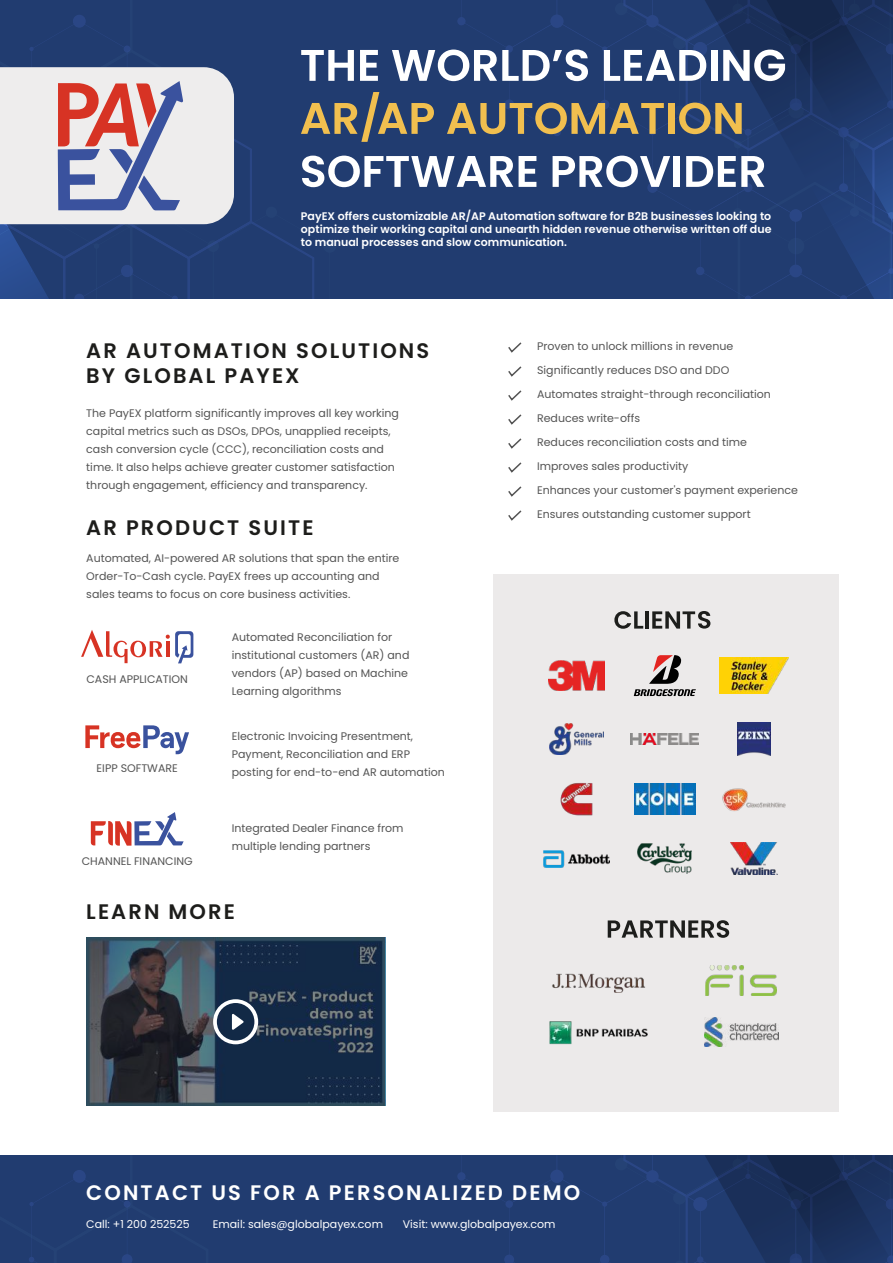
<style>
.page{position:relative;width:893px;height:1263px;background:#fff}
.page>*{position:absolute;margin:0;border:0;box-sizing:border-box;transform-origin:0 0}
.t1{font:600 21px/25.2px "Poppins";letter-spacing:.1em;color:#1d1d1b}
.t2{font:600 21px "Poppins";letter-spacing:.1em;color:#fff}
.t3{font:10.95px/18px "Poppins";color:#545454}
.t4{font:600 10.95px/13.2px "Poppins";color:#fff;text-align:justify}
.t5{font:10.95px "Poppins";color:#fff}
</style>
<div class="page">
<div style="left:0;top:1155px;width:892px;height:108px;background:#213c70"></div>
<div style="left:457px;top:1172px;width:9px;height:8px;background:#2a4685;border-radius:50%"></div>
<svg style="left:29px;top:1170px;width:103px;height:93px"></svg>
<svg style="left:463px;top:1155px;width:429px;height:108px"></svg>
<svg style="left:0;top:0;width:892px;height:298px;background:#495b82"></svg>
<svg style="left:508px;top:342px;width:14px;height:11px"></svg>
<svg style="left:508px;top:366px;width:14px;height:11px"></svg>
<svg style="left:508px;top:390px;width:14px;height:11px"></svg>
<svg style="left:508px;top:414px;width:14px;height:11px"></svg>
<svg style="left:508px;top:438px;width:14px;height:11px"></svg>
<svg style="left:508px;top:462px;width:14px;height:11px"></svg>
<svg style="left:508px;top:486px;width:14px;height:11px"></svg>
<svg style="left:508px;top:510px;width:14px;height:11px"></svg>
<div style="left:494px;top:574px;width:344px;height:538px;background:#eceaea"></div>
<img style="left:638px;top:843px;width:54px;height:31px">
<img style="left:731px;top:843px;width:46px;height:31px">
<img style="left:543px;top:850px;width:67px;height:17px">
<img style="left:634px;top:784px;width:61px;height:31px">
<img style="left:722px;top:788px;width:64px;height:23px">
<img style="left:560px;top:783px;width:33px;height:33px">
<img style="left:737px;top:722px;width:34px;height:34px">
<img style="left:631px;top:734px;width:68px;height:10px">
<img style="left:550px;top:723px;width:53px;height:32px">
<img style="left:549px;top:661px;width:55px;height:29px">
<img style="left:720px;top:658px;width:68px;height:36px">
<svg style="left:634px;top:655px;width:62px;height:41px"></svg>
<svg style="left:614px;top:611px;width:29px;height:18px"></svg>
<hr style="left:645px;top:611px;width:4px;height:18px;background:#1d1e1c">
<svg style="left:652px;top:611px;width:58px;height:18px"></svg>
<svg style="left:608px;top:920px;width:121px;height:18px"></svg>
<img style="left:549px;top:1021px;width:99px;height:24px">
<img style="left:706px;top:966px;width:70px;height:29px">
<img style="left:552px;top:973px;width:93px;height:20px">
<img style="left:704px;top:1018px;width:74px;height:29px">
<svg style="left:86px;top:938px;width:299px;height:168px;background:#29394c"></svg>
<svg style="left:213px;top:999px;width:45px;height:45px"></svg>
<svg style="left:81px;top:630px;width:112px;height:33px"></svg>
<svg style="left:85px;top:725px;width:104px;height:29px"></svg>
<svg style="left:91px;top:812px;width:93px;height:34px"></svg>
<p class="t4" style="left:301px;top:209px;width:472px">PayEX offers customizable AR/AP Automation software for B2B businesses looking to optimize their working capital and unearth hidden revenue otherwise written off due to manual processes and slow communication.</p>
<h1 class="t1" style="left:86px;top:338px;width:344px">AR AUTOMATION SOLUTIONS<br>BY GLOBAL PAYEX</h1>
<p class="t3" style="left:86px;top:404px;width:314px">The PayEX platform significantly improves all key working capital metrics such as DSOs, DPOs, unapplied receipts, cash conversion cycle (CCC), reconciliation costs and time. It also helps achieve greater customer satisfaction through engagement, efficiency and transparency.</p>
<h1 class="t1" style="left:86px;top:515px;width:229px">AR PRODUCT SUITE</h1>
<p class="t3" style="left:86px;top:549px;width:315px">Automated, AI-powered AR solutions that span the entire<br>Order-To-Cash cycle. PayEX frees up accounting and sales teams to focus on core business activities.</p>
<p class="t3" style="left:86px;top:670px;width:103px">CASH APPLICATION</p>
<p class="t3" style="left:97px;top:759px;width:83px">EIPP SOFTWARE</p>
<p class="t3" style="left:82px;top:852px;width:113px">CHANNEL FINANCING</p>
<p class="t3" style="left:232px;top:628px;width:179px">Automated Reconciliation for institutional customers (AR) and vendors (AP) based on Machine<br>Learning algorithms</p>
<p class="t3" style="left:232px;top:727px;width:215px">Electronic Invoicing Presentment,<br>Payment, Reconciliation and ERP posting for end-to-end AR automation</p>
<p class="t3" style="left:232px;top:819px;width:173px">Integrated Dealer Finance from multiple lending partners</p>
<h1 class="t1" style="left:86px;top:899px;width:150px">LEARN MORE</h1>
<p class="t3" style="left:537px;top:334px;width:262px;line-height:24px">Proven to unlock millions in revenue Significantly reduces DSO and DDO<br>Automates straight-through reconciliation Reduces write-offs<br>Reduces reconciliation costs and time Improves sales productivity<br>Enhances your customer's payment experience Ensures outstanding customer support</p>
<h1 class="t2" style="left:86px;top:1181px;width:495px">CONTACT US FOR A PERSONALIZED DEMO</h1>
<p class="t5" style="left:86px;top:1218px;width:105px">Call: +1 200 252525</p>
<p class="t5" style="left:213px;top:1218px;width:172px">Email: sales@globalpayex.com</p>
<p class="t5" style="left:403px;top:1218px;width:154px">Visit: www.globalpayex.com</p>
</div>
